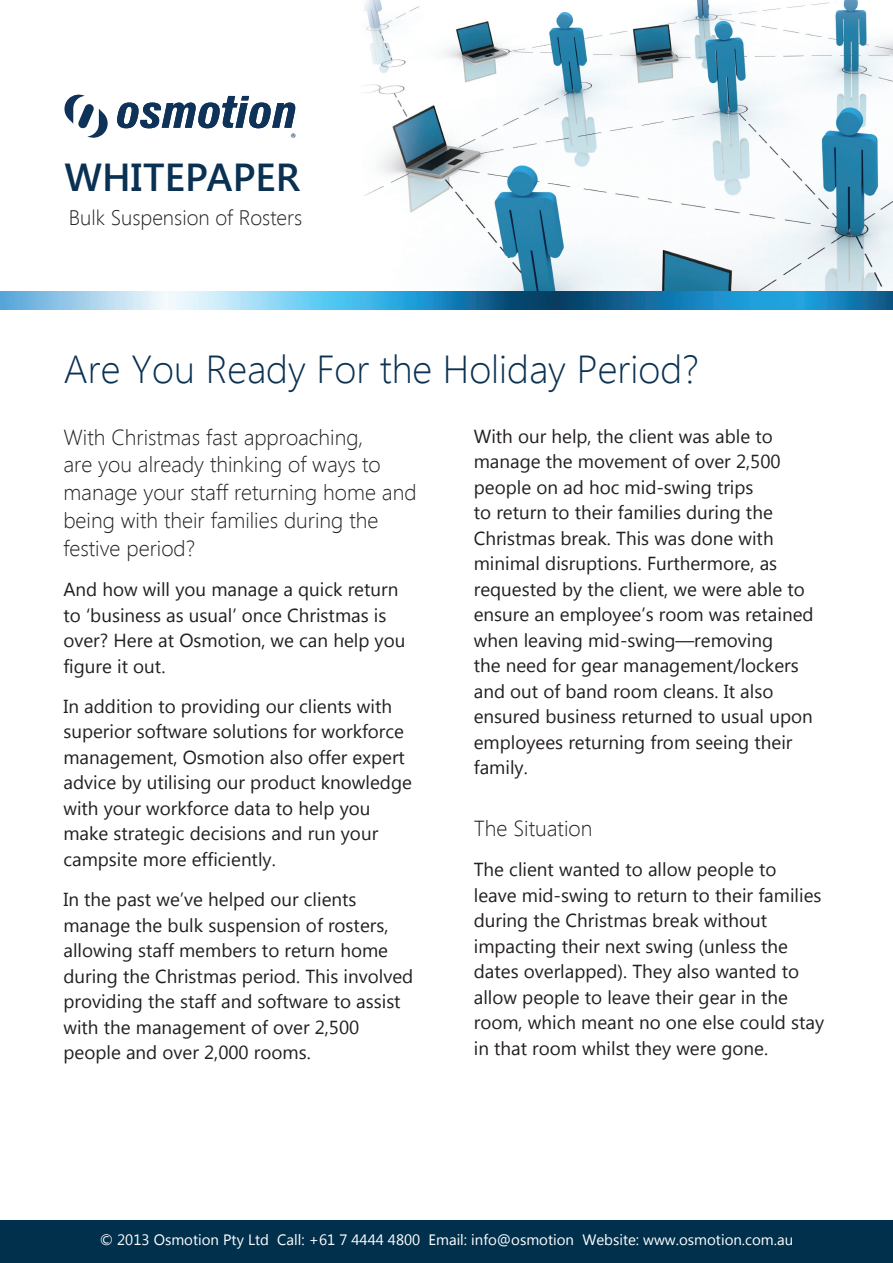
<style>
.page{position:relative;width:893px;height:1263px;background:#fff}
.page>*{position:absolute;margin:0;border:0;box-sizing:border-box;transform-origin:0 0}
.t1{font:300 39px "Segoe UI";color:#0a3152}
.Paragraph_Style_3{font:600 39px "Segoe UI";color:#0a3152}
.Paragraph_Style_1{font:300 21.75px/27.8px "Segoe UI";color:#231f20}
.Paragraph_Style_1-2{font:300 21px "Segoe UI";color:#231f20}
.t2{font:18.9px/25.5px "Segoe UI";color:#231f20}
.t3{font:15px "Segoe UI";color:#fff}
.t4{font:12.45px "Myriad Pro";color:#0f3258}
</style>
<div class="page">
<img style="left:364px;top:0;width:529px;height:291px">
<img style="left:0;top:291px;width:893px;height:18px">
<div style="left:0;top:1220px;width:893px;height:43px;background:#01304d"></div>
<svg style="left:64px;top:94px;width:44px;height:44px"></svg>
<svg style="left:117px;top:95px;width:179px;height:33px"></svg>
<p class="t4" style="left:291px;top:130px;width:7px">®</p>
<p class="Paragraph_Style_3" style="left:64px;top:150px;width:237px">WHITEPAPER</p>
<p class="Paragraph_Style_1-2" style="left:69px;top:203px;width:235px">Bulk Suspension of Rosters</p>
<p class="t1" style="left:63px;top:343px;width:637px">Are You Ready For the Holiday Period?</p>
<p class="Paragraph_Style_1" style="left:63px;top:422px;width:355px">With Christmas fast approaching,<br>are you already thinking of ways to manage your staff returning home and being with their families during the festive period?</p>
<p class="t2" style="left:63px;top:576px;width:343px">And how will you manage a quick return to ‘business as usual’ once Christmas is over? Here at Osmotion, we can help you figure it out.</p>
<p class="t2" style="left:63px;top:693px;width:350px">In addition to providing our clients with superior software solutions for workforce management, Osmotion also offer expert advice by utilising our product knowledge with your workforce data to help you make strategic decisions and run your campsite more efficiently.</p>
<p class="t2" style="left:63px;top:886px;width:351px">In the past we’ve helped our clients manage the bulk suspension of rosters, allowing staff members to return home during the Christmas period. This involved providing the staff and software to assist with the management of over 2,500 people and over 2,000 rooms.</p>
<p class="t2" style="left:474px;top:422px;width:341px">With our help, the client was able to manage the movement of over 2,500 people on ad hoc mid-swing trips<br>to return to their families during the Christmas break. This was done with minimal disruptions. Furthermore, as requested by the client, we were able to ensure an employee’s room was retained when leaving mid-swing—removing<br>the need for gear management/lockers and out of band room cleans. It also ensured business returned to usual upon employees returning from seeing their family.</p>
<p class="Paragraph_Style_1" style="left:474px;top:813px;width:120px">The Situation</p>
<p class="t2" style="left:474px;top:856px;width:352px">The client wanted to allow people to<br>leave mid-swing to return to their families during the Christmas break without impacting their next swing (unless the dates overlapped). They also wanted to allow people to leave their gear in the room, which meant no one else could stay in that room whilst they were gone.</p>
<p class="t3" style="left:100px;top:1229px;width:695px">© 2013 Osmotion Pty Ltd Call: +61 7 4444 4800 Email: info@osmotion Website: www.osmotion.com.au</p>
</div>
